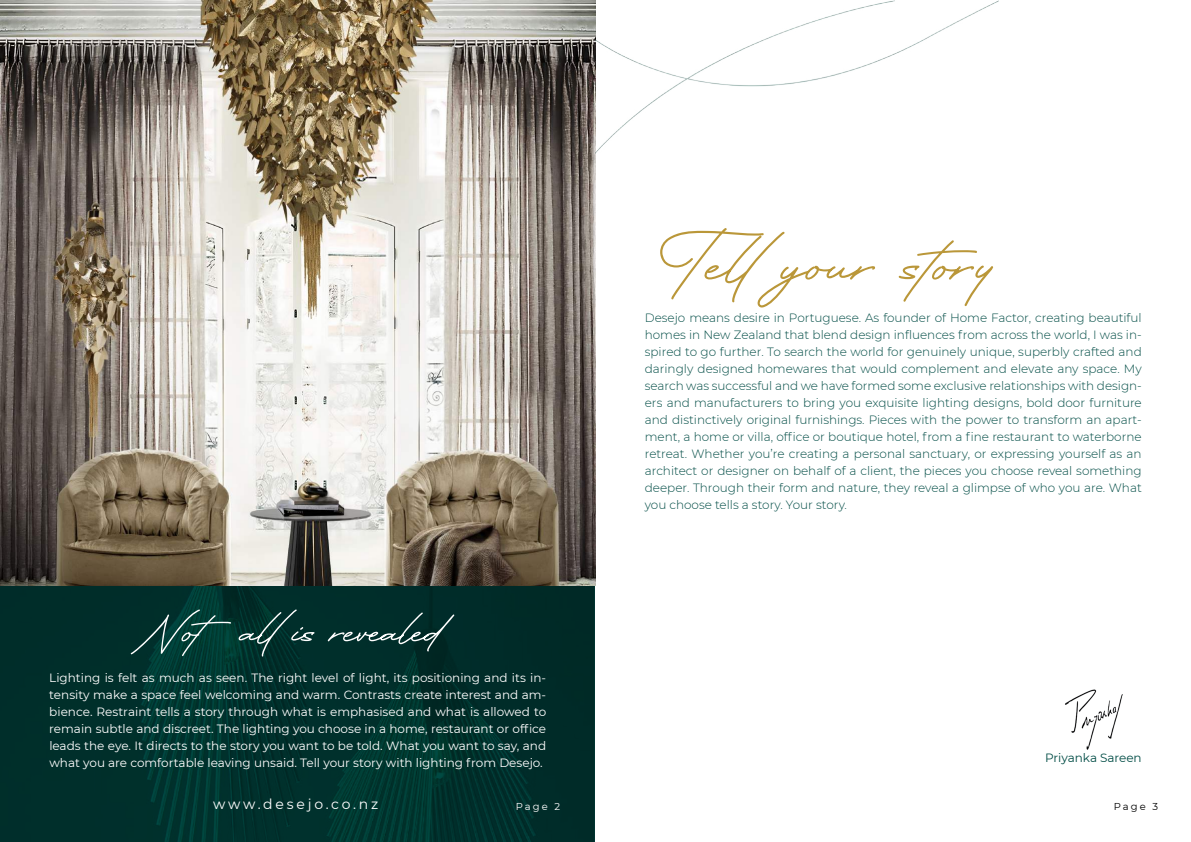
<style>
.page{position:relative;width:1191px;height:842px;background:#fff}
.page>*{position:absolute;margin:0;border:0;box-sizing:border-box;transform-origin:0 0}
.t1{font:14px "Montserrat";letter-spacing:.2em;color:#fff}
.t2{font:300 12px/17px "Montserrat";color:#004c45;text-align:justify}
.t3{font:12px/17px "Montserrat";color:#fff;text-align:justify}
.t4{font:12px "Montserrat";color:#004c45}
.t5{font:10px "Montserrat";color:#fff}
.t6{font:10px "Montserrat";color:#000}
</style>
<div class="page">
<img style="left:0;top:586px;width:595px;height:256px">
<img style="left:0;top:0;width:595px;height:586px">
<svg style="left:660px;top:228px;width:333px;height:80px"></svg>
<img style="left:595px;top:1px;width:403px;height:159px">
<svg style="left:131px;top:609px;width:324px;height:48px;background:#13403c"></svg>
<img style="left:1065px;top:689px;width:58px;height:61px">
<p class="t2" style="left:645px;top:309px;width:498px">Desejo means desire in Portuguese. As founder of Home Factor, creating beautiful homes in New Zealand that blend design influences from across the world, I was in&shy;spired to go further. To search the world for genuinely unique, superbly crafted and daringly designed homewares that would complement and elevate any space. My search was successful and we have formed some exclusive relationships with design&shy;ers and manufacturers to bring you exquisite lighting designs, bold door furniture and distinctively original furnishings. Pieces with the power to transform an apart&shy;ment, a home or villa, office or boutique hotel, from a fine restaurant to waterborne retreat. Whether you’re creating a personal sanctuary, or expressing yourself as an architect or designer on behalf of a client, the pieces you choose reveal something deeper. Through their form and nature, they reveal a glimpse of who you are. What you choose tells a story. Your story.</p>
<p class="t3" style="left:49px;top:669px;width:498px">Lighting is felt as much as seen. The right level of light, its positioning and its in&shy;tensity make a space feel welcoming and warm. Contrasts create interest and am&shy;bience. Restraint tells a story through what is emphasised and what is allowed to remain subtle and discreet. The lighting you choose in a home, restaurant or office leads the eye. It directs to the story you want to be told. What you want to say, and what you are comfortable leaving unsaid. Tell your story with lighting from Desejo.</p>
<p class="t1" style="left:213px;top:794px;width:167px">www.desejo.co.nz</p>
<p class="t5" style="left:516px;top:799px;width:46px">Page 2</p>
<p class="t6" style="left:1113px;top:799px;width:46px">Page 3</p>
<p class="t4" style="left:1045px;top:750px;width:98px">Priyanka Sareen</p>
</div>
